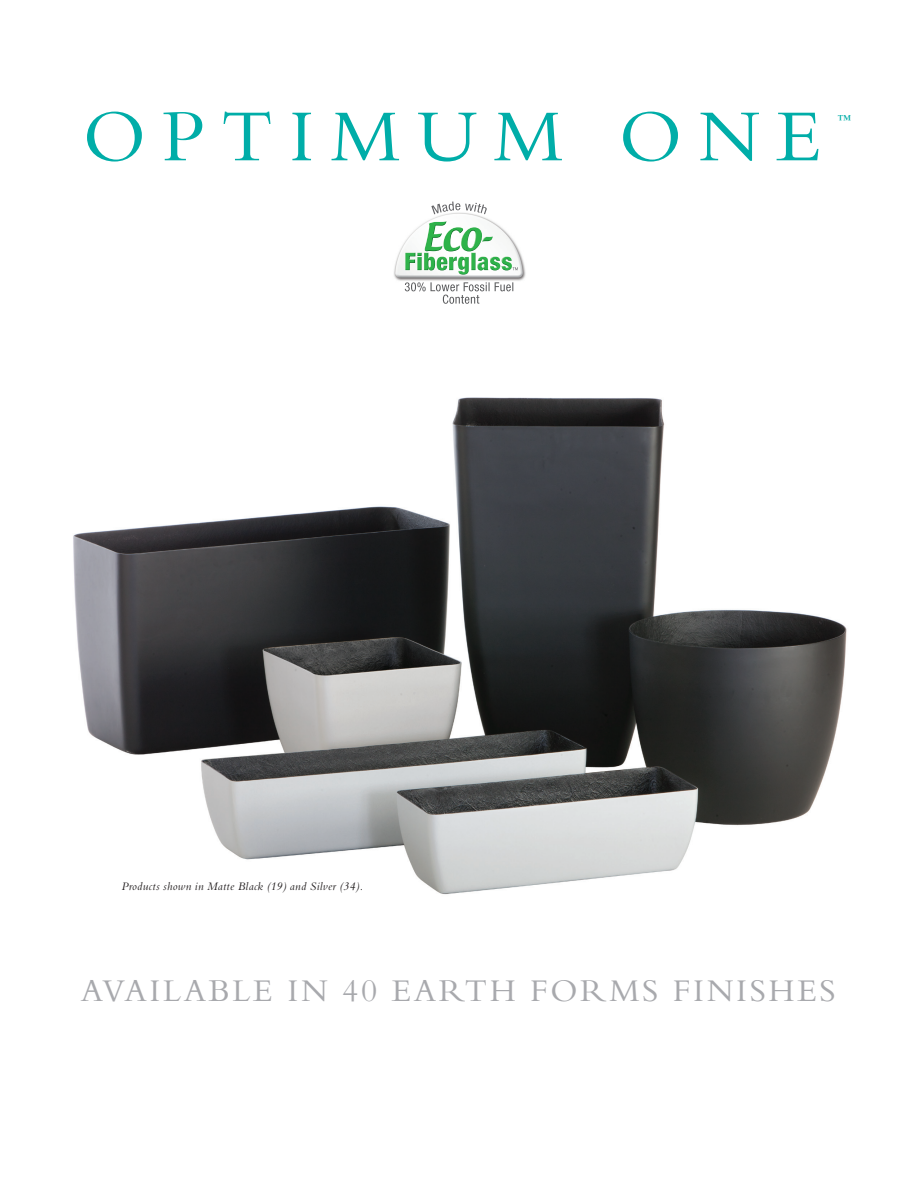
<style>
.page{position:relative;width:918px;height:1188px;background:#fff}
.page>*{position:absolute;margin:0;border:0;box-sizing:border-box;transform-origin:0 0}
.t1{font:76.5px "Bembo";letter-spacing:.21em;color:#00ada8}
.t2{font:33px "Bembo";letter-spacing:.08em;color:#a8a9ad}
.t3{font:13.5px "Bembo";color:#00ada8}
.t4{font:italic 12px "Bembo";letter-spacing:.03em;color:#231f20}
</style>
<div class="page">
<img style="left:394px;top:201px;width:132px;height:103px">
<svg style="left:513px;top:267px;width:5px;height:3px"></svg>
<img style="left:405px;top:282px;width:108px;height:9px">
<img style="left:405px;top:221px;width:107px;height:49px">
<img style="left:431px;top:202px;width:56px;height:12px">
<img style="left:73px;top:397px;width:774px;height:498px">
<p class="t1" style="left:83px;top:92px;width:740px">OPTIMUM ONE</p>
<p class="t3" style="left:838px;top:112px;width:15px">™</p>
<p class="t4" style="left:122px;top:880px;width:243px">Products shown in Matte Black (19) and Silver (34).</p>
<p class="t2" style="left:81px;top:972px;width:757px">AVAILABLE IN 40 EARTH FORMS FINISHES</p>
</div>
